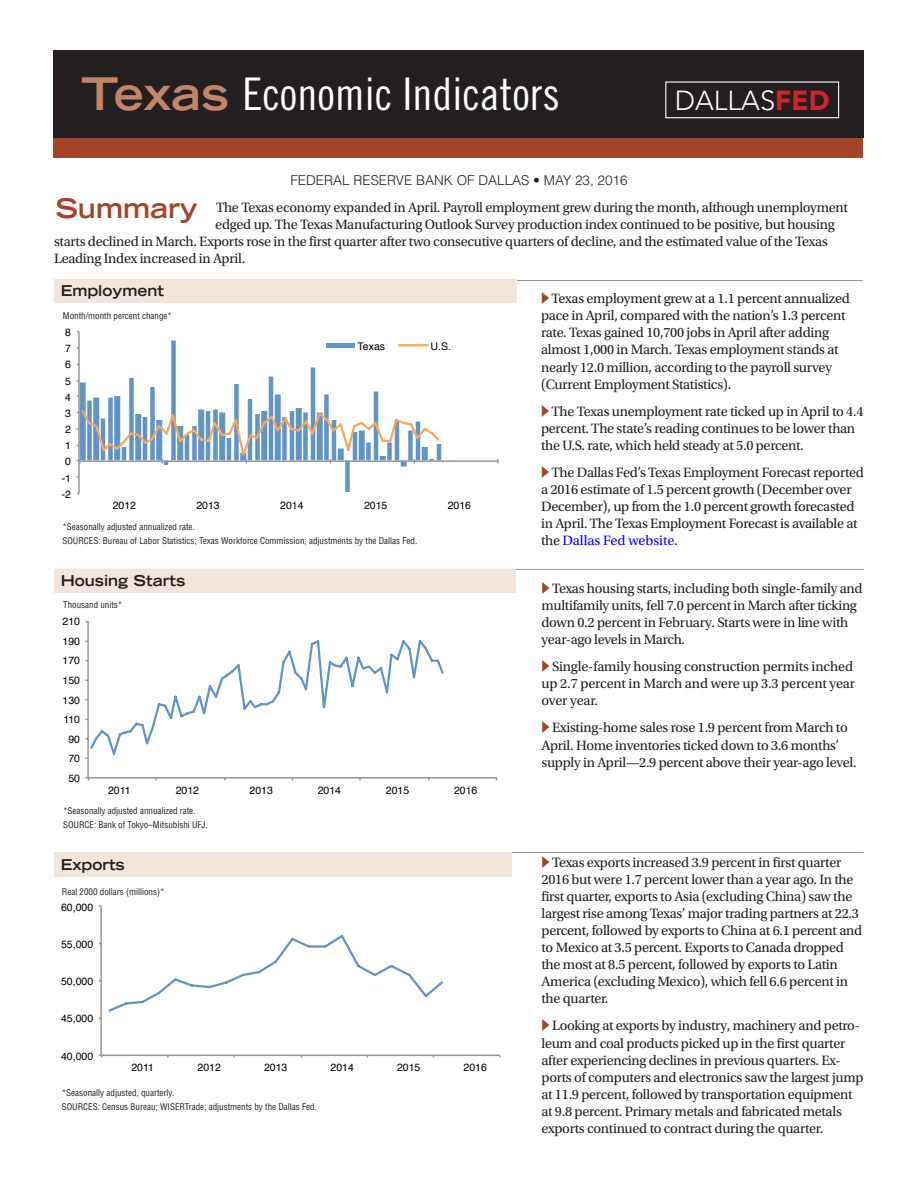
<style>
.page{position:relative;width:918px;height:1188px;background:#fff}
.page>*{position:absolute;margin:0;border:0;box-sizing:border-box;transform-origin:0 0}
.t1{font:45px "Trade Gothic LT Std Cn 18";color:#fff}
.t2{font:300 27.3px "Avenir LT Std";color:#fff}
.t3{font:700 expanded 27px "Trade Gothic LT Std";color:#a44429}
.SectionHead{font:700 expanded 15px "Trade Gothic LT Std";color:#231f20}
.TEIText{font:14.25px/17.1px "Utopia Std";letter-spacing:-.02em;color:#231f20}
.SummaryTEI{font:14.25px "Utopia Std";letter-spacing:-.02em;color:#231f20}
.t4{font:300 13.5px "Helvetica LT Std";color:#231f20}
.t5{font:10.5px "Helvetica";color:#000}
.axislabels{font:condensed 9px "Helvetica LT Std";color:#231f20}
.s1{font-family:"Trade Gothic LT Std";font-weight:700;font-stretch:expanded;color:#c48466}
.s2{font-weight:900;color:#d1232a}
.s3{color:#00f}
</style>
<div class="page">
<div style="left:53px;top:135px;width:810px;height:23px;background:#a44429"></div>
<div style="left:53px;top:50px;width:810px;height:88px;background:#231f20"></div>
<hr style="left:54px;top:280px;width:808px;height:1px;background:#939598">
<hr style="left:55px;top:569px;width:809px;height:1px;background:#939598">
<div style="left:54px;top:279px;width:462px;height:24px;background:#f2e5dc"></div>
<div style="left:665px;top:81px;width:174px;height:37px;border:1px solid #fff"></div>
<div style="left:54px;top:569px;width:461px;height:24px;background:#f2e5dc"></div>
<hr style="left:54px;top:852px;width:810px;height:1px;background:#939598">
<div style="left:54px;top:852px;width:458px;height:24px;background:#f2e5dc"></div>
<svg style="left:80px;top:340px;width:349px;height:152px"></svg>
<hr style="left:78px;top:332px;width:2px;height:162px;background:#989898">
<hr style="left:79px;top:460px;width:419px;height:2px;background:#989898">
<svg style="left:77px;top:408px;width:364px;height:56px"></svg>
<div style="left:326px;top:343px;width:29px;height:5px;background:#6095c9"></div>
<hr style="left:399px;top:344px;width:29px;height:2px;background:#faa757">
<hr style="left:100px;top:907px;width:2px;height:148px;background:#979797">
<hr style="left:101px;top:1055px;width:399px;height:1px;background:#979797">
<svg style="left:99px;top:933px;width:344px;height:86px"></svg>
<hr style="left:87px;top:621px;width:2px;height:157px;background:#979797">
<hr style="left:88px;top:777px;width:409px;height:2px;background:#979797">
<svg style="left:86px;top:638px;width:358px;height:121px"></svg>
<p class="t1" style="left:81px;top:67px;width:480px"><span class="s1">Texas</span> Economic Indicators</p>
<p class="t4" style="left:290px;top:172px;width:339px">FEDERAL RESERVE BANK OF DALLAS • MAY 23, 2016</p>
<p class="t2" style="left:675px;top:85px;width:156px">DALLAS<span class="s2">FED</span></p>
<p class="t3" style="left:56px;top:191px;width:144px">Summary</p>
<p class="SummaryTEI" style="left:216px;top:200px;width:633px">The Texas economy expanded in April. Payroll employment grew during the month, although unemployment</p>
<p class="SummaryTEI" style="left:215px;top:217px;width:621px">edged up. The Texas Manufacturing Outlook Survey production index continued to be positive, but housing</p>
<p class="SummaryTEI" style="left:54px;top:234px;width:775px">starts declined in March. Exports rose in the first quarter after two consecutive quarters of decline, and the estimated value of the Texas</p>
<p class="SummaryTEI" style="left:54px;top:251px;width:193px">Leading Index increased in April.</p>
<p class="SectionHead" style="left:61px;top:281px;width:105px">Employment</p>
<p class="axislabels" style="left:63px;top:310px;width:111px">Month/month percent change*</p>
<p class="t5" style="left:65px;top:324px;width:7px">8</p>
<p class="t5" style="left:65px;top:340px;width:7px">7</p>
<p class="t5" style="left:65px;top:357px;width:7px">6</p>
<p class="t5" style="left:65px;top:373px;width:7px">5</p>
<p class="t5" style="left:65px;top:389px;width:7px">4</p>
<p class="t5" style="left:65px;top:405px;width:7px">3</p>
<p class="t5" style="left:65px;top:421px;width:7px">2</p>
<p class="t5" style="left:65px;top:437px;width:7px">1</p>
<p class="t5" style="left:65px;top:454px;width:7px">0</p>
<p class="t5" style="left:62px;top:470px;width:11px">-1</p>
<p class="t5" style="left:62px;top:486px;width:11px">-2</p>
<p class="t5" style="left:358px;top:339px;width:29px">Texas</p>
<p class="t5" style="left:431px;top:339px;width:22px">U.S.</p>
<p class="t5" style="left:113px;top:498px;width:25px">2012</p>
<p class="t5" style="left:196px;top:498px;width:25px">2013</p>
<p class="t5" style="left:280px;top:498px;width:25px">2014</p>
<p class="t5" style="left:364px;top:498px;width:25px">2015</p>
<p class="t5" style="left:448px;top:498px;width:25px">2016</p>
<p class="axislabels" style="left:62px;top:521px;width:134px">*Seasonally adjusted annualized rate.</p>
<p class="axislabels" style="left:62px;top:536px;width:356px">SOURCES: Bureau of Labor Statistics; Texas Workforce Commission; adjustments by the Dallas Fed.</p>
<p class="SectionHead" style="left:61px;top:571px;width:126px">Housing Starts</p>
<p class="axislabels" style="left:63px;top:600px;width:61px">Thousand units*</p>
<p class="t5" style="left:63px;top:614px;width:19px">210</p>
<p class="t5" style="left:63px;top:633px;width:19px">190</p>
<p class="t5" style="left:63px;top:653px;width:19px">170</p>
<p class="t5" style="left:63px;top:672px;width:19px">150</p>
<p class="t5" style="left:63px;top:692px;width:19px">130</p>
<p class="t5" style="left:63px;top:711px;width:18px">110</p>
<p class="t5" style="left:68px;top:731px;width:13px">90</p>
<p class="t5" style="left:68px;top:751px;width:13px">70</p>
<p class="t5" style="left:68px;top:770px;width:13px">50</p>
<p class="t5" style="left:108px;top:782px;width:24px">2011</p>
<p class="t5" style="left:176px;top:782px;width:25px">2012</p>
<p class="t5" style="left:250px;top:782px;width:25px">2013</p>
<p class="t5" style="left:318px;top:782px;width:25px">2014</p>
<p class="t5" style="left:386px;top:782px;width:25px">2015</p>
<p class="t5" style="left:454px;top:782px;width:25px">2016</p>
<p class="axislabels" style="left:63px;top:805px;width:134px">*Seasonally adjusted annualized rate.</p>
<p class="axislabels" style="left:63px;top:820px;width:146px">SOURCE: Bank of Tokyo–Mitsubishi UFJ.</p>
<p class="SectionHead" style="left:61px;top:854px;width:66px">Exports</p>
<p class="axislabels" style="left:62px;top:886px;width:104px">Real 2000 dollars (millions)*</p>
<p class="t5" style="left:61px;top:899px;width:34px">60,000</p>
<p class="t5" style="left:61px;top:936px;width:34px">55,000</p>
<p class="t5" style="left:61px;top:973px;width:34px">50,000</p>
<p class="t5" style="left:61px;top:1011px;width:34px">45,000</p>
<p class="t5" style="left:61px;top:1048px;width:34px">40,000</p>
<p class="t5" style="left:131px;top:1059px;width:24px">2011</p>
<p class="t5" style="left:198px;top:1059px;width:25px">2012</p>
<p class="t5" style="left:264px;top:1059px;width:25px">2013</p>
<p class="t5" style="left:331px;top:1059px;width:25px">2014</p>
<p class="t5" style="left:397px;top:1059px;width:25px">2015</p>
<p class="t5" style="left:464px;top:1059px;width:25px">2016</p>
<p class="axislabels" style="left:62px;top:1087px;width:114px">*Seasonally adjusted, quarterly.</p>
<p class="axislabels" style="left:62px;top:1101px;width:257px">SOURCES: Census Bureau; WISERTrade; adjustments by the Dallas Fed.</p>
<p class="TEIText" style="left:541px;top:290px;width:310px;text-indent:10px">Texas employment grew at a 1.1 percent annualized pace in April, compared with the nation’s 1.3 percent rate. Texas gained 10,700 jobs in April after adding almost 1,000 in March. Texas employment stands at nearly 12.0 million, according to the payroll survey (Current Employment Statistics).</p>
<p class="TEIText" style="left:541px;top:403px;width:324px;text-indent:10px">The Texas unemployment rate ticked up in April to 4.4 percent. The state’s reading continues to be lower than the U.S. rate, which held steady at 5.0 percent.</p>
<p class="TEIText" style="left:541px;top:464px;width:324px;text-indent:10px">The Dallas Fed’s Texas Employment Forecast reported a 2016 estimate of 1.5 percent growth (December over December), up from the 1.0 percent growth forecasted in April. The Texas Employment Forecast is available at the <span class="s3">Dallas Fed website</span>.</p>
<p class="TEIText" style="left:542px;top:580px;width:323px;text-indent:10px">Texas housing starts, including both single-family and multifamily units, fell 7.0 percent in March after ticking down 0.2 percent in February. Starts were in line with year-ago levels in March.</p>
<p class="TEIText" style="left:542px;top:658px;width:315px;text-indent:10px">Single-family housing construction permits inched up 2.7 percent in March and were up 3.3 percent year over year.</p>
<p class="TEIText" style="left:542px;top:720px;width:317px;text-indent:10px">Existing-home sales rose 1.9 percent from March to<br>April. Home inventories ticked down to 3.6 months’ supply in April—2.9 percent above their year-ago level.</p>
<p class="TEIText" style="left:542px;top:854px;width:322px;text-indent:10px">Texas exports increased 3.9 percent in first quarter 2016 but were 1.7 percent lower than a year ago. In the first quarter, exports to Asia (excluding China) saw the largest rise among Texas’ major trading partners at 22.3 percent, followed by exports to China at 6.1 percent and to Mexico at 3.5 percent. Exports to Canada dropped the most at 8.5 percent, followed by exports to Latin America (excluding Mexico), which fell 6.6 percent in the quarter.</p>
<p class="TEIText" style="left:542px;top:1018px;width:324px;text-indent:10px">Looking at exports by industry, machinery and petro&shy;leum and coal products picked up in the first quarter after experiencing declines in previous quarters. Ex&shy;ports of computers and electronics saw the largest jump at 11.9 percent, followed by transportation equipment at 9.8 percent. Primary metals and fabricated metals exports continued to contract during the quarter.</p>
</div>
